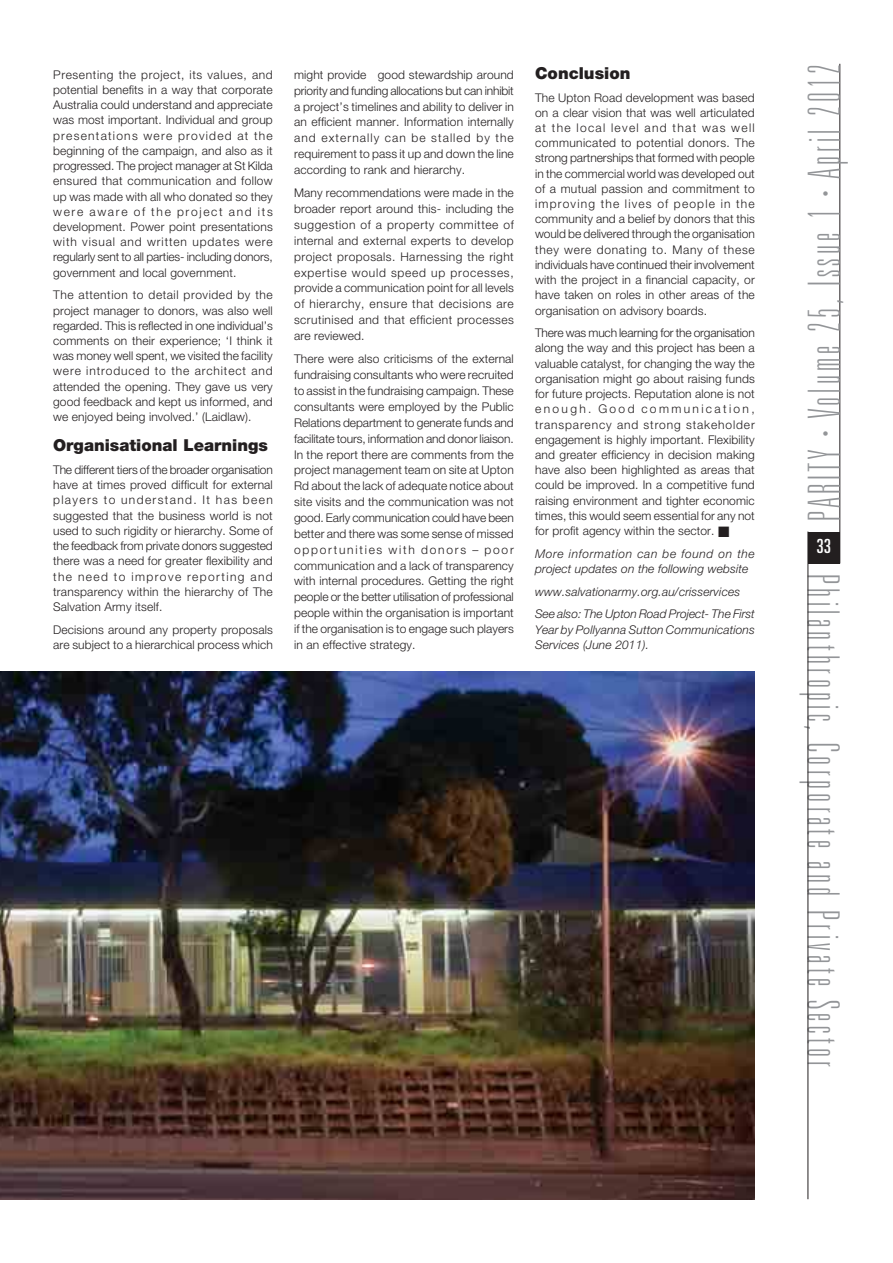
<style>
.page{position:relative;width:893px;height:1263px;background:#fff}
.page>*{position:absolute;margin:0;border:0;box-sizing:border-box;transform-origin:0 0}
.t1{font:100 ultra-condensed 44.25px "Univers";letter-spacing:.1em;color:#939598}
.t2{font:ultra-condensed 19.5px "Univers";color:#fff}
.t3{font:900 16.5px "Helvetica Neue LT Pro";color:#231f20}
.t4{font:300 12px/15.1px "Helvetica Neue LT Pro";letter-spacing:.01em;color:#231f20;text-align:justify}
.t5{font:italic 300 12px/15.1px "Helvetica Neue LT Pro";letter-spacing:.01em;color:#231f20}
</style>
<div class="page">
<div style="left:808px;top:531px;width:32px;height:32px;background:#231f20"></div>
<hr style="left:840px;top:64px;width:1px;height:499px;background:#231f20">
<hr style="left:808px;top:531px;width:1px;height:668px;background:#231f20">
<img style="left:0;top:671px;width:755px;height:528px">
<p class="t4" style="left:53px;top:68px;width:221px">Presenting the project, its values, and potential benefits in a way that corporate Australia could understand and appreciate was most important. Individual and group presentations were provided at the beginning of the campaign, and also as it progressed. The project manager at St Kilda ensured that communication and follow up was made with all who donated so they were aware of the project and its development. Power point presentations with visual and written updates were regularly sent to all parties- including donors, government and local government.</p>
<p class="t4" style="left:53px;top:289px;width:221px">The attention to detail provided by the project manager to donors, was also well regarded. This is reflected in one individual’s comments on their experience; ‘I think it was money well spent, we visited the facility were introduced to the architect and attended the opening. They gave us very good feedback and kept us informed, and we enjoyed being involved.’ (Laidlaw).</p>
<h3 class="t3" style="left:53px;top:439px;width:216px">Organisational Learnings</h3>
<p class="t4" style="left:53px;top:463px;width:221px">The different tiers of the broader organisation have at times proved difficult for external players to understand. It has been suggested that the business world is not used to such rigidity or hierarchy. Some of the feedback from private donors suggested there was a need for greater flexibility and the need to improve reporting and transparency within the hierarchy of The Salvation Army itself.</p>
<p class="t4" style="left:53px;top:623px;width:221px">Decisions around any property proposals are subject to a hierarchical process which</p>
<p class="t4" style="left:294px;top:68px;width:221px;line-height:15.9px">might provide good stewardship around priority and funding allocations but can inhibit a project’s timelines and ability to deliver in an efficient manner. Information internally and externally can be stalled by the requirement to pass it up and down the line according to rank and hierarchy.</p>
<p class="t4" style="left:294px;top:186px;width:221px;line-height:15.9px">Many recommendations were made in the broader report around this- including the suggestion of a property committee of internal and external experts to develop project proposals. Harnessing the right expertise would speed up processes, provide a communication point for all levels of hierarchy, ensure that decisions are scrutinised and that efficient processes are reviewed.</p>
<p class="t4" style="left:294px;top:352px;width:221px;line-height:15.9px">There were also criticisms of the external fundraising consultants who were recruited to assist in the fundraising campaign. These consultants were employed by the Public Relations department to generate funds and facilitate tours, information and donor liaison.<br>In the report there are comments from the project management team on site at Upton Rd about the lack of adequate notice about site visits and the communication was not good. Early communication could have been better and there was some sense of missed opportunities with donors – poor communication and a lack of transparency with internal procedures. Getting the right people or the better utilisation of professional people within the organisation is important if the organisation is to engage such players in an effective strategy.</p>
<h3 class="t3" style="left:535px;top:67px;width:97px">Conclusion</h3>
<p class="t4" style="left:535px;top:91px;width:221px">The Upton Road development was based on a clear vision that was well articulated at the local level and that was well communicated to potential donors. The strong partnerships that formed with people in the commercial world was developed out of a mutual passion and commitment to improving the lives of people in the community and a belief by donors that this would be delivered through the organisation they were donating to. Many of these individuals have continued their involvement with the project in a financial capacity, or have taken on roles in other areas of the organisation on advisory boards.</p>
<p class="t4" style="left:535px;top:327px;width:221px">There was much learning for the organisation along the way and this project has been a valuable catalyst, for changing the way the organisation might go about raising funds for future projects. Reputation alone is not enough. Good communication, transparency and strong stakeholder engagement is highly important. Flexibility and greater efficiency in decision making have also been highlighted as areas that could be improved. In a competitive fund raising environment and tighter economic times, this would seem essential for any not for profit agency within the sector. ■</p>
<p class="t5" style="left:535px;top:547px;width:221px">More information can be found on the project updates on the following website</p>
<p class="t5" style="left:535px;top:581px;width:221px;line-height:22.6px">www.salvationarmy.org.au/crisservices<br>See also: The Upton Road Project- The First</p>
<p class="t5" style="left:535px;top:623px;width:221px">Year by Pollyanna Sutton Communications<br>Services (June 2011).</p>
<h1 class="t1" style="left:808px;top:521px;width:459px;rotate:-90deg">PARITY · Volume 25, Issue 1 · April 2012</h1>
<h2 class="t2" style="left:817px;top:539px;width:16px">33</h2>
<h1 class="t1" style="left:840px;top:574px;width:494px;rotate:90deg">Philanthropic, Corporate and Private Sector</h1>
</div>
